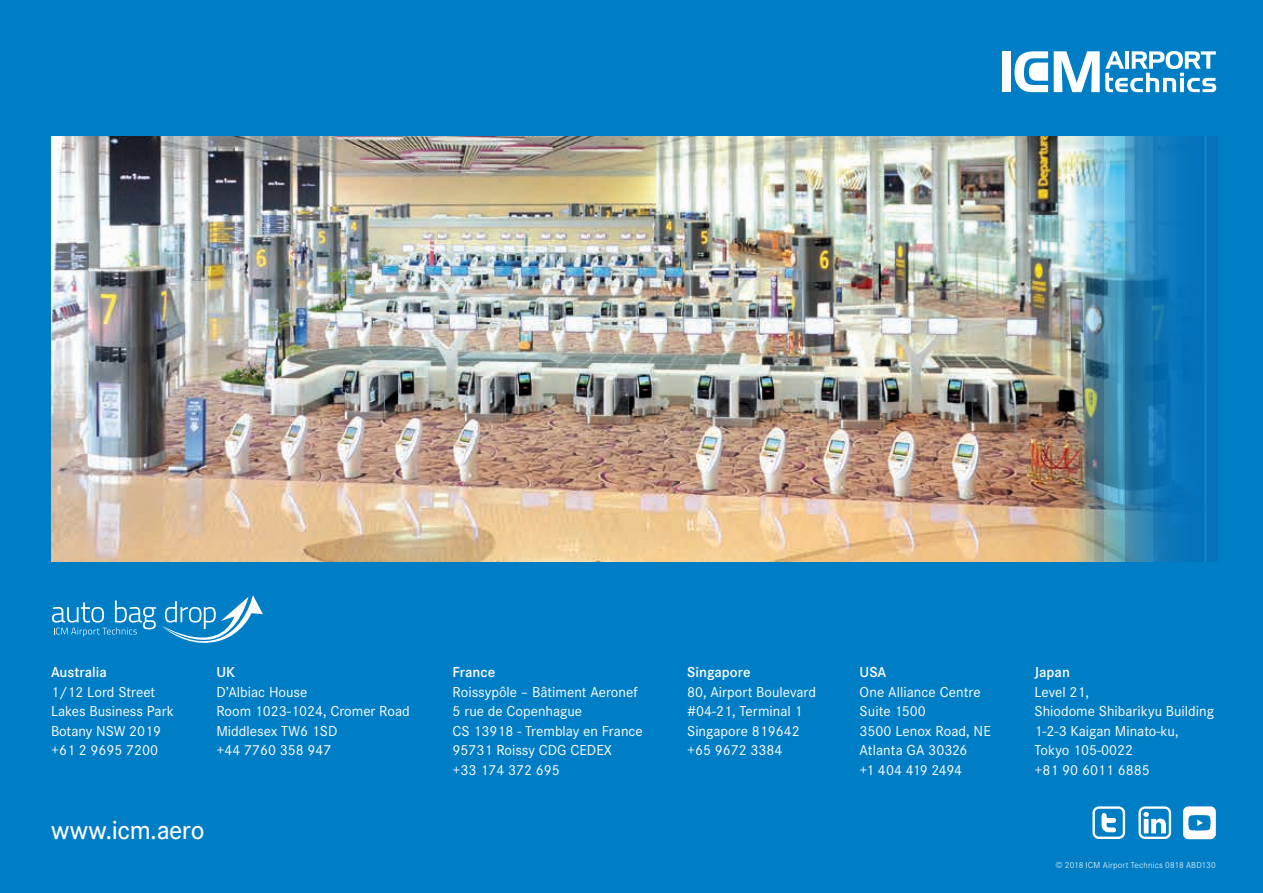
<style>
.page{position:relative;width:1263px;height:893px;background:#007ec5}
.page>*{position:absolute;margin:0;border:0;box-sizing:border-box;transform-origin:0 0}
.t1{font:500 27px "Corporate S";letter-spacing:-.02em;color:#fff}
.t2{font:15px/19.5px "Corporate S";color:#fff}
.t3{font:600 15px "Corporate S";color:#fff}
.t4{font:300 9px "Corporate S";letter-spacing:.025em;color:#fff}
</style>
<div class="page">
<div style="left:1002px;top:51px;width:9px;height:41px;background:#fff"></div>
<svg style="left:1014px;top:51px;width:34px;height:41px"></svg>
<svg style="left:1054px;top:51px;width:162px;height:41px"></svg>
<svg style="left:52px;top:595px;width:211px;height:48px"></svg>
<img style="left:51px;top:136px;width:962px;height:425px">
<div style="left:1152px;top:136px;width:52px;height:425px;background:linear-gradient(to right,#1577b6,#0072bd)"></div>
<div style="left:1207px;top:136px;width:10px;height:425px;background:#0672bb"></div>
<img style="left:1013px;top:136px;width:50px;height:425px">
<img style="left:1063px;top:136px;width:31px;height:425px">
<svg style="left:1125px;top:136px;width:27px;height:425px;background:#277eae"></svg>
<svg style="left:1094px;top:136px;width:10px;height:425px;background:#6a92a4"></svg>
<hr style="left:1204px;top:136px;width:3px;height:425px;background:#0c81c5">
<svg style="left:1104px;top:136px;width:21px;height:425px;background:#59aac6"></svg>
<svg style="left:1138px;top:806px;width:33px;height:33px"></svg>
<svg style="left:1092px;top:806px;width:33px;height:33px"></svg>
<svg style="left:1183px;top:806px;width:33px;height:33px"></svg>
<p class="t3" style="left:51px;top:662px;width:57px">Australia</p>
<p class="t2" style="left:51px;top:681px;width:124px">1/12 Lord Street<br>Lakes Business Park<br>Botany NSW 2019 +61 2 9695 7200</p>
<p class="t3" style="left:216px;top:662px;width:20px">UK</p>
<p class="t2" style="left:216px;top:681px;width:195px">D’Albiac House<br>Room 1023-1024, Cromer Road<br>Middlesex TW6 1SD<br>+44 7760 358 947</p>
<h1 class="t1" style="left:51px;top:813px;width:155px">www.icm.aero</h1>
<p class="t3" style="left:453px;top:662px;width:44px">France</p>
<p class="t2" style="left:453px;top:681px;width:192px">Roissypôle – Bâtiment Aeronef<br>5 rue de Copenhague<br>CS 13918 - Tremblay en France<br>95731 Roissy CDG CEDEX<br>+33 174 372 695</p>
<p class="t3" style="left:687px;top:662px;width:65px">Singapore</p>
<p class="t2" style="left:687px;top:681px;width:130px">80, Airport Boulevard #04-21, Terminal 1<br>Singapore 819642 +65 9672 3384</p>
<p class="t3" style="left:859px;top:662px;width:28px">USA</p>
<p class="t2" style="left:859px;top:681px;width:133px">One Alliance Centre<br>Suite 1500<br>3500 Lenox Road, NE<br>Atlanta GA 30326<br>+1 404 419 2494</p>
<p class="t3" style="left:1034px;top:662px;width:37px">Japan</p>
<p class="t2" style="left:1034px;top:681px;width:181px">Level 21,<br>Shiodome Shibarikyu Building<br>1-2-3 Kaigan Minato-ku,<br>Tokyo 105-0022<br>+81 90 6011 6885</p>
<p class="t4" style="left:1055px;top:859px;width:162px">© 2018 ICM Airport Technics 0818 ABD130</p>
</div>
